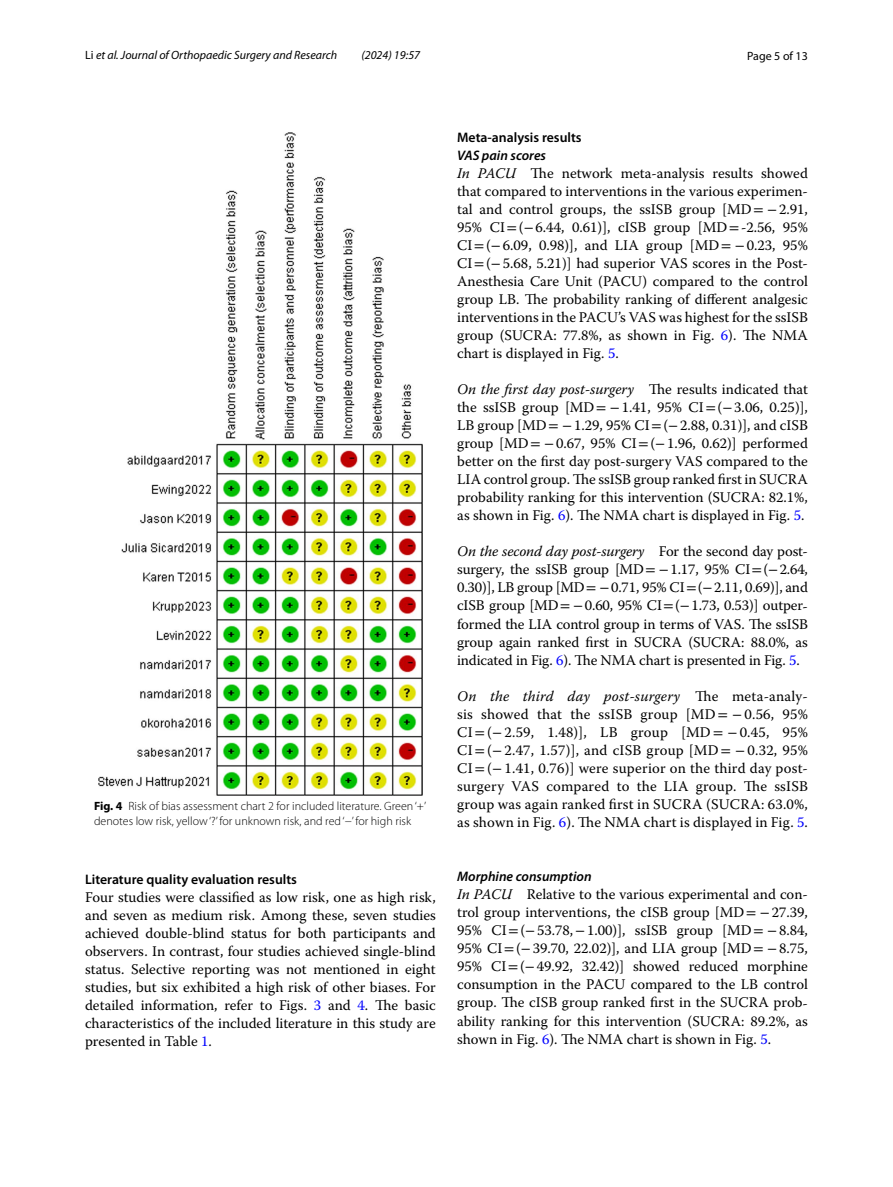
<style>
.page{position:relative;width:893px;height:1187px;background:#fff}
.page>*{position:absolute;margin:0;border:0;box-sizing:border-box;transform-origin:0 0}
.t1{font:14.7px/18px "Warnock Pro";color:#000;text-align:justify}
.t2{font:600 13.8px "Myriad Pro";color:#000}
.t3{font:italic 600 13.8px "Myriad Pro";color:#000}
.t4{font:300 12px/15px "Myriad Pro";color:#000}
.t5{font:italic 12px "Myriad Pro";color:#000}
.t6{font:12px "Myriad Pro";color:#000}
.s1{font-style:normal}
.s2{font-weight:700}
.s3{color:#00f}
.s4{font-style:italic}
.s5{font-family:"STIX"}
</style>
<div class="page">
<img style="left:99px;top:133px;width:323px;height:662px">
<p class="t5" style="left:85px;top:48px;width:254px"><span class="s1">Li</span> et al. Journal of Orthopaedic Surgery and Research</p>
<p class="t5" style="left:361px;top:48px;width:60px">(2024) 19:57</p>
<p class="t6" style="left:747px;top:48px;width:62px">Page 5 of 13</p>
<p class="t4" style="left:94px;top:798px;width:334px"><span class="s2">Fig. 4</span> Risk of bias assessment chart 2 for included literature. Green ‘+’ denotes low risk, yellow ‘?’ for unknown risk, and red ‘−’ for high risk</p>
<p class="t2" style="left:85px;top:870px;width:213px">Literature quality evaluation results</p>
<p class="t1" style="left:85px;top:888px;width:352px">Four studies were classified as low risk, one as high risk, and seven as medium risk. Among these, seven studies achieved double-blind status for both participants and observers. In contrast, four studies achieved single-blind status. Selective reporting was not mentioned in eight studies, but six exhibited a high risk of other biases. For detailed information, refer to Figs. <span class="s3">3</span> and <span class="s3">4</span>. The basic characteristics of the included literature in this study are presented in Table <span class="s3">1</span>.</p>
<p class="t2" style="left:457px;top:129px;width:126px">Meta‑analysis results</p>
<p class="t3" style="left:457px;top:147px;width:90px">VAS pain scores</p>
<p class="t1" style="left:457px;top:164px;width:352px"><span class="s4">In PACU</span> The network meta-analysis results showed that compared to interventions in the various experimen&shy;tal and control groups, the ssISB group [MD<span class="s5">= −</span>2.91, 95% CI<span class="s5">=</span>(<span class="s5">−</span>6.44, 0.61)], cISB group [MD<span class="s5">=</span>-2.56, 95% CI<span class="s5">=</span>(<span class="s5">−</span>6.09, 0.98)], and LIA group [MD<span class="s5">= −</span>0.23, 95% CI<span class="s5">=</span>(<span class="s5">−</span>5.68, 5.21)] had superior VAS scores in the Post-Anesthesia Care Unit (PACU) compared to the control group LB. The probability ranking of different analgesic interventions in the PACU’s VAS was highest for the ssISB group (SUCRA: 77.8%, as shown in Fig. <span class="s3">6</span>). The NMA chart is displayed in Fig. <span class="s3">5</span>.</p>
<p class="t1" style="left:457px;top:380px;width:352px"><span class="s4">On the first day post‑surgery</span> The results indicated that the ssISB group [MD<span class="s5">= −</span>1.41, 95% CI<span class="s5">=</span>(<span class="s5">−</span>3.06, 0.25)], LB group [MD<span class="s5">= −</span>1.29, 95% CI<span class="s5">=</span>(<span class="s5">−</span>2.88, 0.31)], and cISB group [MD<span class="s5">= −</span>0.67, 95% CI<span class="s5">=</span>(<span class="s5">−</span>1.96, 0.62)] performed better on the first day post-surgery VAS compared to the LIA control group. The ssISB group ranked first in SUCRA probability ranking for this intervention (SUCRA: 82.1%, as shown in Fig. <span class="s3">6</span>). The NMA chart is displayed in Fig. <span class="s3">5</span>.</p>
<p class="t1" style="left:457px;top:542px;width:352px"><span class="s4">On the second day post‑surgery</span> For the second day post&shy;surgery, the ssISB group [MD<span class="s5">= −</span>1.17, 95% CI<span class="s5">=</span>(<span class="s5">−</span>2.64, 0.30)], LB group [MD<span class="s5">= −</span>0.71, 95% CI<span class="s5">=</span>(<span class="s5">−</span>2.11, 0.69)], and cISB group [MD<span class="s5">= −</span>0.60, 95% CI<span class="s5">=</span>(<span class="s5">−</span>1.73, 0.53)] outper&shy;formed the LIA control group in terms of VAS. The ssISB group again ranked first in SUCRA (SUCRA: 88.0%, as indicated in Fig. <span class="s3">6</span>). The NMA chart is presented in Fig. <span class="s3">5</span>.</p>
<p class="t1" style="left:457px;top:686px;width:352px"><span class="s4">On the third day post‑surgery</span> The meta-analy&shy;sis showed that the ssISB group [MD <span class="s5">= −</span>0.56, 95% CI<span class="s5">=</span>(<span class="s5">−</span>2.59, 1.48)], LB group [MD <span class="s5">= −</span>0.45, 95% CI<span class="s5">=</span>(<span class="s5">−</span>2.47, 1.57)], and cISB group [MD <span class="s5">= −</span>0.32, 95% CI<span class="s5">=</span>(<span class="s5">−</span>1.41, 0.76)] were superior on the third day post&shy;surgery VAS compared to the LIA group. The ssISB group was again ranked first in SUCRA (SUCRA: 63.0%, as shown in Fig. <span class="s3">6</span>). The NMA chart is displayed in Fig. <span class="s3">5</span>.</p>
<p class="t3" style="left:457px;top:868px;width:136px">Morphine consumption</p>
<p class="t1" style="left:457px;top:885px;width:352px"><span class="s4">In PACU</span> Relative to the various experimental and con&shy;trol group interventions, the cISB group [MD<span class="s5">= −</span>27.39, 95% CI<span class="s5">=</span>(<span class="s5">−</span>53.78,<span class="s5">−</span>1.00)], ssISB group [MD<span class="s5">= −</span>8.84, 95% CI<span class="s5">=</span>(<span class="s5">−</span>39.70, 22.02)], and LIA group [MD<span class="s5">= −</span>8.75, 95% CI<span class="s5">=</span>(<span class="s5">−</span>49.92, 32.42)] showed reduced morphine consumption in the PACU compared to the LB control group. The cISB group ranked first in the SUCRA prob&shy;ability ranking for this intervention (SUCRA: 89.2%, as shown in Fig. <span class="s3">6</span>). The NMA chart is shown in Fig. <span class="s3">5</span>.</p>
</div>
